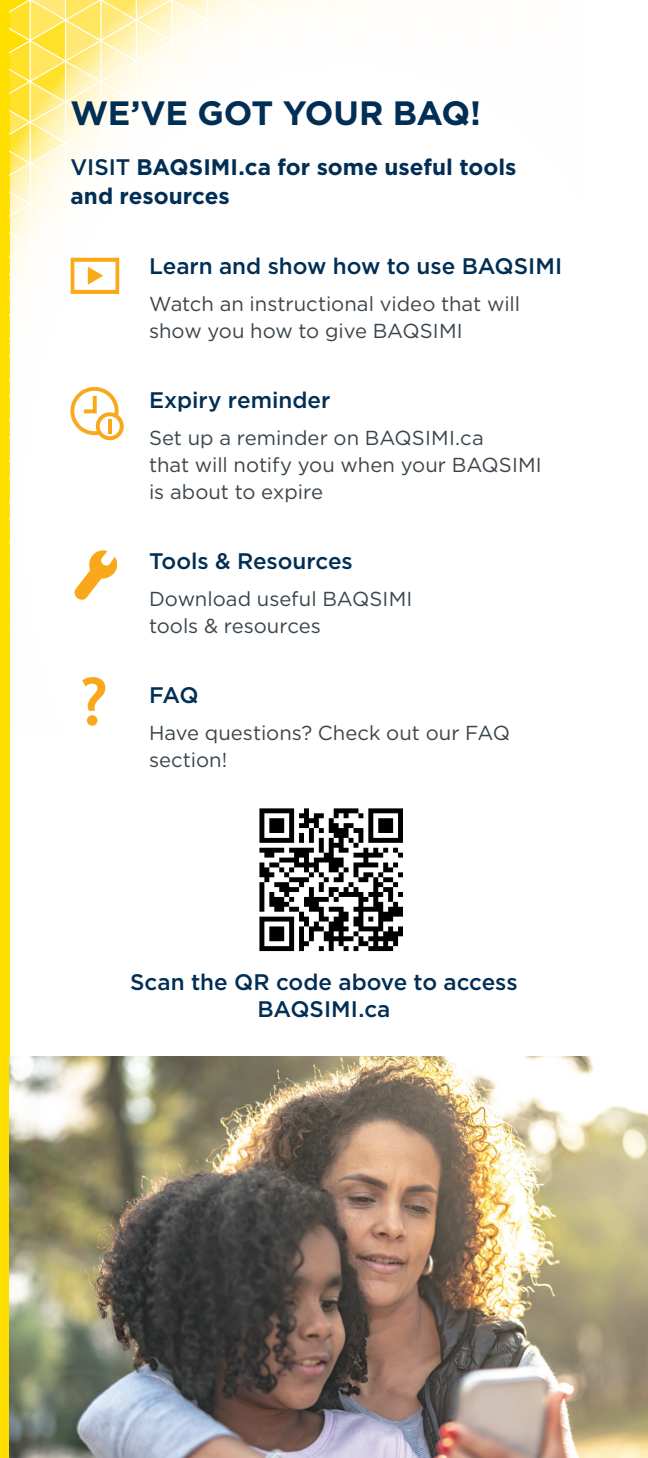
<style>
.page{position:relative;width:648px;height:1458px;background:#fff}
.page>*{position:absolute;margin:0;border:0;box-sizing:border-box;transform-origin:0 0}
.t1{font:700 33.75px "Gotham HTF";letter-spacing:-.015em;color:#002e55}
.t2{font:500 22.5px/27px "Gotham";color:#002e55;text-align:center}
.t3{font:700 22.5px/29.2px "Gotham";color:#002e55}
.t4{font:20.25px/27px "Gotham HTF";color:#3b454c}
.s1{font-weight:500}
</style>
<div class="page">
<div style="left:0;top:0;width:10px;height:1458px;background:#ffdf00"></div>
<img style="left:10px;top:1056px;width:638px;height:402px">
<img style="left:259px;top:808px;width:144px;height:144px">
<svg style="left:10px;top:0;width:364px;height:726px"></svg>
<h1 class="t1" style="left:70px;top:94px;width:412px">WE’VE GOT YOUR BAQ!</h1>
<p class="t3" style="left:70px;top:152px;width:448px"><span class="s1">VISIT</span> BAQSIMI.ca for some useful tools and resources</p>
<p class="t2" style="left:149px;top:252px;width:415px">Learn and show how to use BAQSIMI</p>
<p class="t4" style="left:149px;top:290px;width:373px">Watch an instructional video that will show you how to give BAQSIMI</p>
<p class="t2" style="left:149px;top:386px;width:183px">Expiry reminder</p>
<p class="t4" style="left:149px;top:424px;width:394px">Set up a reminder on BAQSIMI.ca<br>that will notify you when your BAQSIMI is about to expire</p>
<p class="t2" style="left:149px;top:547px;width:205px">Tools &amp; Resources</p>
<p class="t4" style="left:149px;top:585px;width:265px">Download useful BAQSIMI tools &amp; resources</p>
<p class="t2" style="left:149px;top:681px;width:51px">FAQ</p>
<p class="t4" style="left:149px;top:719px;width:362px">Have questions? Check out our FAQ section!</p>
<p class="t2" style="left:130px;top:968px;width:389px">Scan the QR code above to access<br>BAQSIMI.ca</p>
</div>
